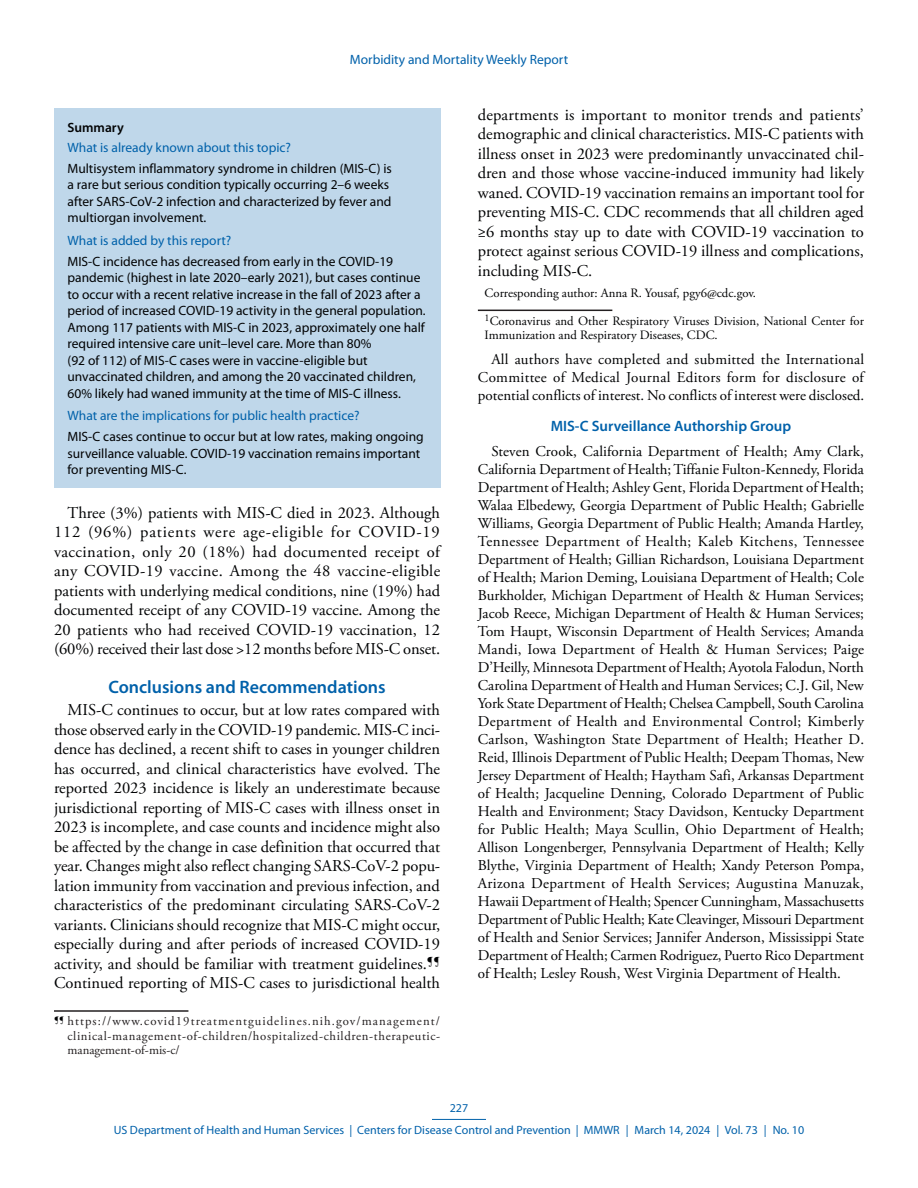
<style>
.page{position:relative;width:918px;height:1188px;background:#fff}
.page>*{position:absolute;margin:0;border:0;box-sizing:border-box;transform-origin:0 0}
.t1{font:600 18px "Myriad Pro";color:#0061aa}
.t2{font:16.5px/19.5px "Adobe Garamond Pro";color:#010203;text-align:justify}
.t3{font:15px/18px "Adobe Garamond Pro";color:#010203;text-align:justify}
.t4{font:600 15px "Myriad Pro";color:#0061aa}
.t5{font:13.5px/16.5px "Myriad Pro";color:#010203}
.t6{font:13.5px "Myriad Pro";color:#0061aa}
.t7{font:600 13.5px "Myriad Pro";color:#010203}
.t8{font:12.75px/27.8px "Adobe Garamond Pro";color:#010203}
.t9{font:12.75px/14.2px "Adobe Garamond Pro";letter-spacing:.05em;color:#231f20;text-align:justify}
.t10{font:12px/21.8px "Myriad Pro";color:#0061aa;text-align:center}
</style>
<div class="page">
<hr style="left:432px;top:1119px;width:54px;height:1px;background:#0061aa">
<div style="left:54px;top:108px;width:386px;height:380px;background:#bfd7ea"></div>
<hr style="left:54px;top:1010px;width:134px;height:2px;background:#231f20">
<hr style="left:478px;top:310px;width:134px;height:1px;background:#231f20">
<p class="t6" style="left:350px;top:52px;width:220px">Morbidity and Mortality Weekly Report</p>
<p class="t7" style="left:68px;top:120px;width:58px">Summary</p>
<p class="t6" style="left:68px;top:140px;width:225px">What is already known about this topic?</p>
<p class="t5" style="left:68px;top:160px;width:326px">Multisystem inflammatory syndrome in children (MIS-C) is a rare but serious condition typically occurring 2–6 weeks after SARS-CoV-2 infection and characterized by fever and multiorgan involvement.</p>
<p class="t6" style="left:68px;top:233px;width:165px">What is added by this report?</p>
<p class="t5" style="left:68px;top:253px;width:360px">MIS-C incidence has decreased from early in the COVID-19 pandemic (highest in late 2020–early 2021), but cases continue to occur with a recent relative increase in the fall of 2023 after a period of increased COVID-19 activity in the general population.<br>Among 117 patients with MIS-C in 2023, approximately one half required intensive care unit–level care. More than 80%<br>(92 of 112) of MIS-C cases were in vaccine-eligible but unvaccinated children, and among the 20 vaccinated children, 60% likely had waned immunity at the time of MIS-C illness.</p>
<p class="t6" style="left:68px;top:408px;width:294px">What are the implications for public health practice?</p>
<p class="t5" style="left:68px;top:429px;width:358px">MIS-C cases continue to occur but at low rates, making ongoing surveillance valuable. COVID-19 vaccination remains important for preventing MIS-C.</p>
<p class="t2" style="left:54px;top:503px;width:388px;text-indent:13px">Three (3%) patients with MIS-C died in 2023. Although 112 (96%) patients were age-eligible for COVID-19 vaccination, only 20 (18%) had documented receipt of any COVID-19 vaccine. Among the 48 vaccine-eligible patients with underlying medical conditions, nine (19%) had documented receipt of any COVID-19 vaccine. Among the 20 patients who had received COVID-19 vaccination, 12 (60%) received their last dose &gt;12 months before MIS-C onset.</p>
<p class="t1" style="left:108px;top:677px;width:279px">Conclusions and Recommendations</p>
<p class="t2" style="left:54px;top:701px;width:388px;text-indent:14px">MIS-C continues to occur, but at low rates compared with those observed early in the COVID-19 pandemic. MIS-C inci&shy;dence has declined, a recent shift to cases in younger children has occurred, and clinical characteristics have evolved. The reported 2023 incidence is likely an underestimate because jurisdictional reporting of MIS-C cases with illness onset in 2023 is incomplete, and case counts and incidence might also be affected by the change in case definition that occurred that year. Changes might also reflect changing SARS-CoV-2 popu&shy;lation immunity from vaccination and previous infection, and characteristics of the predominant circulating SARS-CoV-2 variants. Clinicians should recognize that MIS-C might occur, especially during and after periods of increased COVID-19 activity, and should be familiar with treatment guidelines.<sup>¶¶ </sup>Continued reporting of MIS-C cases to jurisdictional health</p>
<p class="t9" style="left:68px;top:1015px;width:374px;text-indent:-14px"><sup>¶¶</sup> https://www.covid19treatmentguidelines.nih.gov/management/ clinical-management-of-children/hospitalized-children-therapeutic&shy;management-of-mis-c/</p>
<p class="t2" style="left:478px;top:106px;width:388px">departments is important to monitor trends and patients’ demographic and clinical characteristics. MIS-C patients with illness onset in 2023 were predominantly unvaccinated chil&shy;dren and those whose vaccine-induced immunity had likely waned. COVID-19 vaccination remains an important tool for preventing MIS-C. CDC recommends that all children aged ≥6 months stay up to date with COVID-19 vaccination to protect against serious COVID-19 illness and complications, including MIS-C.</p>
<p class="t8" style="left:485px;top:279px;width:381px">Corresponding author: Anna R. Yousaf, pgy6@cdc.gov.<br><sup>1</sup>Coronavirus and Other Respiratory Viruses Division, National Center for</p>
<p class="t8" style="left:485px;top:322px;width:235px">Immunization and Respiratory Diseases, CDC.</p>
<p class="t3" style="left:478px;top:350px;width:388px;text-indent:14px">All authors have completed and submitted the International Committee of Medical Journal Editors form for disclosure of potential conflicts of interest. No conflicts of interest were disclosed.</p>
<p class="t4" style="left:551px;top:418px;width:242px">MIS-C Surveillance Authorship Group</p>
<p class="t3" style="left:478px;top:443px;width:388px;text-indent:14px">Steven Crook, California Department of Health; Amy Clark, California Department of Health; Tiffanie Fulton-Kennedy, Florida Department of Health; Ashley Gent, Florida Department of Health; Walaa Elbedewy, Georgia Department of Public Health; Gabrielle Williams, Georgia Department of Public Health; Amanda Hartley, Tennessee Department of Health; Kaleb Kitchens, Tennessee Department of Health; Gillian Richardson, Louisiana Department of Health; Marion Deming, Louisiana Department of Health; Cole Burkholder, Michigan Department of Health &amp; Human Services; Jacob Reece, Michigan Department of Health &amp; Human Services; Tom Haupt, Wisconsin Department of Health Services; Amanda Mandi, Iowa Department of Health &amp; Human Services; Paige D’Heilly, Minnesota Department of Health; Ayotola Falodun, North Carolina Department of Health and Human Services; C.J. Gil, New York State Department of Health; Chelsea Campbell, South Carolina Department of Health and Environmental Control; Kimberly Carlson, Washington State Department of Health; Heather D.<br>Reid, Illinois Department of Public Health; Deepam Thomas, New Jersey Department of Health; Haytham Safi, Arkansas Department of Health; Jacqueline Denning, Colorado Department of Public Health and Environment; Stacy Davidson, Kentucky Department for Public Health; Maya Scullin, Ohio Department of Health; Allison Longenberger, Pennsylvania Department of Health; Kelly Blythe, Virginia Department of Health; Xandy Peterson Pompa, Arizona Department of Health Services; Augustina Manuzak, Hawaii Department of Health; Spencer Cunningham, Massachusetts Department of Public Health; Kate Cleavinger, Missouri Department of Health and Senior Services; Jannifer Anderson, Mississippi State Department of Health; Carmen Rodriguez, Puerto Rico Department of Health; Lesley Roush, West Virginia Department of Health.</p>
<p class="t10" style="left:114px;top:1098px;width:692px">227<br>US Department of Health and Human Services | Centers for Disease Control and Prevention | MMWR | March 14, 2024 | Vol. 73 | No. 10</p>
</div>
